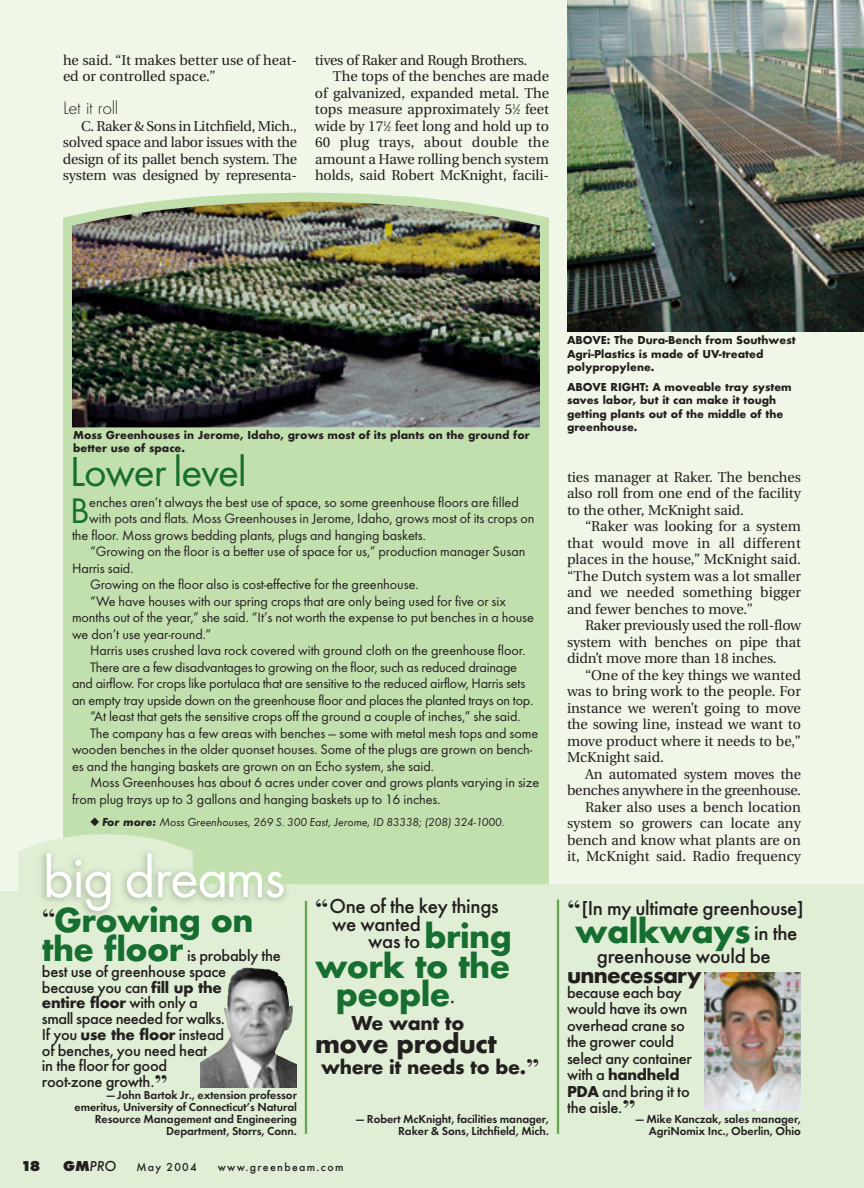
<style>
.page{position:relative;width:864px;height:1188px;background:#f1f7e8}
.page>*{position:absolute;margin:0;border:0;box-sizing:border-box;transform-origin:0 0}
.t1{font:60px "Futura";letter-spacing:-.03em;color:#fff}
.t2{font:43.5px "Futura";letter-spacing:-.03em;color:#166e30}
.t3{font:36.9px "Futura";color:#166e30}
.t4{font:36px/28.5px "Futura Bld";letter-spacing:-.02em;color:#166e30}
.t5{font:28.5px "Futura Bld";letter-spacing:-.02em;color:#231f20}
.t6{font:24px "Futura Bld";letter-spacing:-.03em;color:#231f20}
.t7{font:21px/18px "Futura Mdm";letter-spacing:-.015em;color:#231f20}
.t8{font:21px "Futura Bld";letter-spacing:-.02em;color:#231f20}
.t9{font:18.75px "Futura Lgt";letter-spacing:-.015em;color:#231f20}
.t10{font:16.5px/15.8px "Futura Mdm";letter-spacing:-.015em;color:#231f20}
.t11{font:16.5px "Futura Bld";letter-spacing:-.02em;color:#231f20}
.t12{font:15px "Futura Mdm Itl";color:#231f20}
.t13{font:15px "Futura Ext Bld";color:#231f20}
.t14{font:14.25px "Futura";letter-spacing:-.005em;color:#231f20}
.t15{font:14.25px/16.5px "Utopia";letter-spacing:-.005em;color:#231f20;text-align:justify}
.t16{font:14.25px "Utopia";letter-spacing:.015em;color:#231f20}
.t17{font:12px/13.5px "Futura Bld";color:#231f20}
.t18{font:12px/12px "Futura Dem Bld";letter-spacing:-.005em;color:#231f20;text-align:right}
.t19{font:12px "Futura Itl";color:#231f20}
.t20{font:12px "Futura Mdm";letter-spacing:.11em;color:#231f20}
.s1{font-size:7.2px}
.s2{font-family:"Futura Bld Itl"}
.s3{font-family:"Bodoni BT";font-weight:700;font-size:24px}
.s4{font-family:"Futura Mdm";font-size:21px;color:#231f20}
.s5{font-family:"Futura Bld";font-size:36px;color:#166e30}
.s6{font-family:"Futura Mdm"}
.s7{font-family:"Futura Bld"}
.s8{font-family:"Futura Ext Bld"}
</style>
<div class="page">
<div style="left:63px;top:193px;width:486px;height:641px;background:#c2dfae"></div>
<svg style="left:0;top:834px;width:864px;height:354px;background:#deedd3"></svg>
<img style="left:33px;top:838px;width:263px;height:85px">
<hr style="left:305px;top:901px;width:2px;height:233px;background:#64a354">
<hr style="left:557px;top:900px;width:2px;height:234px;background:#64a354">
<img style="left:567px;top:0;width:297px;height:332px">
<img style="left:704px;top:972px;width:97px;height:139px">
<img style="left:200px;top:968px;width:97px;height:119px">
<img style="left:72px;top:202px;width:468px;height:226px">
<p class="t15" style="left:63px;top:53px;width:235px">he said. “It makes better use of heat&shy;ed or controlled space.”</p>
<h3 class="t9" style="left:63px;top:101px;width:57px">Let it roll</h3>
<p class="t15" style="left:63px;top:119px;width:236px;text-indent:18px">C. Raker &amp; Sons in Litchfield, Mich., solved space and labor issues with the design of its pallet bench system. The system was designed by representa-</p>
<p class="t15" style="left:315px;top:53px;width:214px">tives of Raker and Rough Brothers.</p>
<p class="t15" style="left:333px;top:69px;width:218px">The tops of the benches are made</p>
<p class="t15" style="left:315px;top:86px;width:236px">of galvanized, expanded metal. The</p>
<p class="t15" style="left:315px;top:102px;width:236px">tops measure approximately 5<sup>1</sup>⁄<span class="s1">2</span> feet</p>
<p class="t15" style="left:315px;top:119px;width:236px">wide by 17<sup>1</sup>⁄<span class="s1">2</span> feet long and hold up to</p>
<p class="t16" style="left:315px;top:136px;width:236px">60 plug trays, about double the</p>
<p class="t15" style="left:315px;top:152px;width:236px">amount a Hawe rolling bench system</p>
<p class="t15" style="left:315px;top:168px;width:236px">holds, said Robert McKnight, facili-</p>
<p class="t17" style="left:567px;top:334px;width:230px">ABOVE: The Dura-Bench from Southwest<br>Agri-Plastics is made of UV-treated polypropylene.</p>
<p class="t17" style="left:567px;top:381px;width:226px">ABOVE RIGHT: A moveable tray system saves labor, but it can make it tough getting plants out of the middle of the greenhouse.</p>
<p class="t17" style="left:73px;top:429px;width:458px">Moss Greenhouses in Jerome, Idaho, grows most of its plants on the ground for better use of space.</p>
<h2 class="t2" style="left:70px;top:455px;width:179px">Lower level</h2>
<h3 class="t3" style="left:70px;top:497px;width:21px">B</h3>
<p class="t14" style="left:89px;top:496px;width:431px">enches aren’t always the best use of space, so some greenhouse floors are filled</p>
<p class="t15" style="left:567px;top:470px;width:236px">ties manager at Raker. The benches also roll from one end of the facility to the other, McKnight said.</p>
<p class="t15" style="left:567px;top:519px;width:236px;text-indent:18px">“Raker was looking for a system that would move in all different places in the house,” McKnight said. “The Dutch system was a lot smaller and we needed something bigger and fewer benches to move.”</p>
<p class="t15" style="left:567px;top:618px;width:236px;text-indent:18px">Raker previously used the roll-flow system with benches on pipe that didn’t move more than 18 inches.</p>
<p class="t15" style="left:567px;top:668px;width:236px;text-indent:18px">“One of the key things we wanted was to bring work to the people. For instance we weren’t going to move the sowing line, instead we want to move product where it needs to be,” McKnight said.</p>
<p class="t15" style="left:567px;top:767px;width:236px;text-align:right">An automated system moves the benches anywhere in the greenhouse.<br>Raker also uses a bench location system so growers can locate any bench and know what plants are on it, McKnight said. Radio frequency</p>
<p class="t14" style="left:89px;top:513px;width:447px">with pots and flats. Moss Greenhouses in Jerome, Idaho, grows most of its crops on</p>
<p class="t14" style="left:72px;top:529px;width:356px">the floor. Moss grows bedding plants, plugs and hanging baskets.</p>
<p class="t14" style="left:90px;top:546px;width:437px">“Growing on the floor is a better use of space for us,” production manager Susan</p>
<p class="t14" style="left:72px;top:562px;width:63px">Harris said.</p>
<p class="t14" style="left:90px;top:579px;width:330px">Growing on the floor also is cost-effective for the greenhouse.</p>
<p class="t14" style="left:90px;top:595px;width:417px">“We have houses with our spring crops that are only being used for five or six</p>
<p class="t14" style="left:72px;top:612px;width:464px">months out of the year,” she said. “It’s not worth the expense to put benches in a house</p>
<p class="t14" style="left:72px;top:628px;width:141px">we don’t use year-round.”</p>
<p class="t14" style="left:90px;top:645px;width:437px">Harris uses crushed lava rock covered with ground cloth on the greenhouse floor.</p>
<p class="t14" style="left:90px;top:661px;width:429px">There are a few disadvantages to growing on the floor, such as reduced drainage</p>
<p class="t14" style="left:72px;top:678px;width:455px">and airflow. For crops like portulaca that are sensitive to the reduced airflow, Harris sets</p>
<p class="t14" style="left:72px;top:694px;width:463px">an empty tray upside down on the greenhouse floor and places the planted trays on top.</p>
<p class="t14" style="left:90px;top:711px;width:432px">“At least that gets the sensitive crops off the ground a couple of inches,” she said.</p>
<p class="t14" style="left:90px;top:727px;width:450px">The company has a few areas with benches — some with metal mesh tops and some</p>
<p class="t14" style="left:72px;top:744px;width:462px">wooden benches in the older quonset houses. Some of the plugs are grown on bench-</p>
<p class="t14" style="left:72px;top:760px;width:364px">es and the hanging baskets are grown on an Echo system, she said.</p>
<p class="t14" style="left:90px;top:777px;width:451px">Moss Greenhouses has about 6 acres under cover and grows plants varying in size</p>
<p class="t14" style="left:72px;top:793px;width:370px">from plug trays up to 3 gallons and hanging baskets up to 16 inches.</p>
<p class="t19" style="left:90px;top:818px;width:416px">◆ <span class="s2">For more:</span> Moss Greenhouses, 269 S. 300 East, Jerome, ID 83338; (208) 324-1000.</p>
<h1 class="t1" style="left:43px;top:855px;width:244px">big dreams</h1>
<h3 class="t7" style="left:332px;top:899px;width:168px;text-indent:-17px"><span class="s3">“</span>One of the key things we wanted</h3>
<h3 class="t7" style="left:567px;top:900px;width:238px"><span class="s3">“</span>[In my ultimate greenhouse]</h3>
<h3 class="t4" style="left:575px;top:920px;width:224px">walkways <span class="s4">in the</span></h3>
<h3 class="t4" style="left:42px;top:910px;width:213px"><sup>“</sup>Growing on</h3>
<h3 class="t7" style="left:368px;top:934px;width:145px">was to <span class="s5">bring</span></h3>
<p class="t10" style="left:42px;top:949px;width:241px"><span class="s5">the floor</span> is probably the</p>
<h3 class="t7" style="left:597px;top:948px;width:175px">greenhouse would be</h3>
<h3 class="t6" style="left:567px;top:966px;width:136px">unnecessary</h3>
<p class="t10" style="left:567px;top:985px;width:127px;line-height:16.5px">because each bay would have its own overhead crane so the grower could select any container</p>
<p class="t11" style="left:567px;top:1068px;width:114px"><span class="s6">with a</span> handheld</p>
<p class="t10" style="left:567px;top:1084px;width:124px;line-height:16.5px"><span class="s7">PDA</span> and bring it to the aisle.<span class="s3">”</span></p>
<h3 class="t4" style="left:336px;top:955px;width:176px;text-indent:-21px">work to the people<span class="s4">.</span></h3>
<h3 class="t8" style="left:352px;top:1015px;width:114px">We want to</h3>
<h3 class="t5" style="left:315px;top:1033px;width:183px">move product</h3>
<h3 class="t8" style="left:321px;top:1059px;width:220px">where it needs to be.<span class="s3">”</span></h3>
<p class="t10" style="left:42px;top:965px;width:186px">best use of greenhouse space because you can <span class="s7">fill up the</span></p>
<p class="t11" style="left:42px;top:997px;width:158px">entire floor <span class="s6">with only a</span></p>
<p class="t10" style="left:42px;top:1012px;width:185px">small space needed for walks.<br>If you <span class="s7">use the floor</span> instead of benches, you need heat<br>in the floor for good root-zone growth.<span class="s3">”</span></p>
<p class="t18" style="left:75px;top:1090px;width:224px">— John Bartok Jr., extension professor emeritus, University of Connecticut’s Natural Resource Management and Engineering Department, Storrs, Conn.</p>
<p class="t18" style="left:356px;top:1114px;width:194px">— Robert McKnight, facilities manager,<br>Raker &amp; Sons, Litchfield, Mich.</p>
<p class="t18" style="left:636px;top:1114px;width:167px">— Mike Kanczak, sales manager,<br>AgriNomix Inc., Oberlin, Ohio</p>
<p class="t13" style="left:22px;top:1160px;width:20px">18</p>
<p class="t12" style="left:63px;top:1160px;width:55px"><span class="s8">GM</span>PRO</p>
<p class="t20" style="left:136px;top:1163px;width:62px">May 2004</p>
<p class="t20" style="left:218px;top:1163px;width:127px">www.greenbeam.com</p>
</div>
